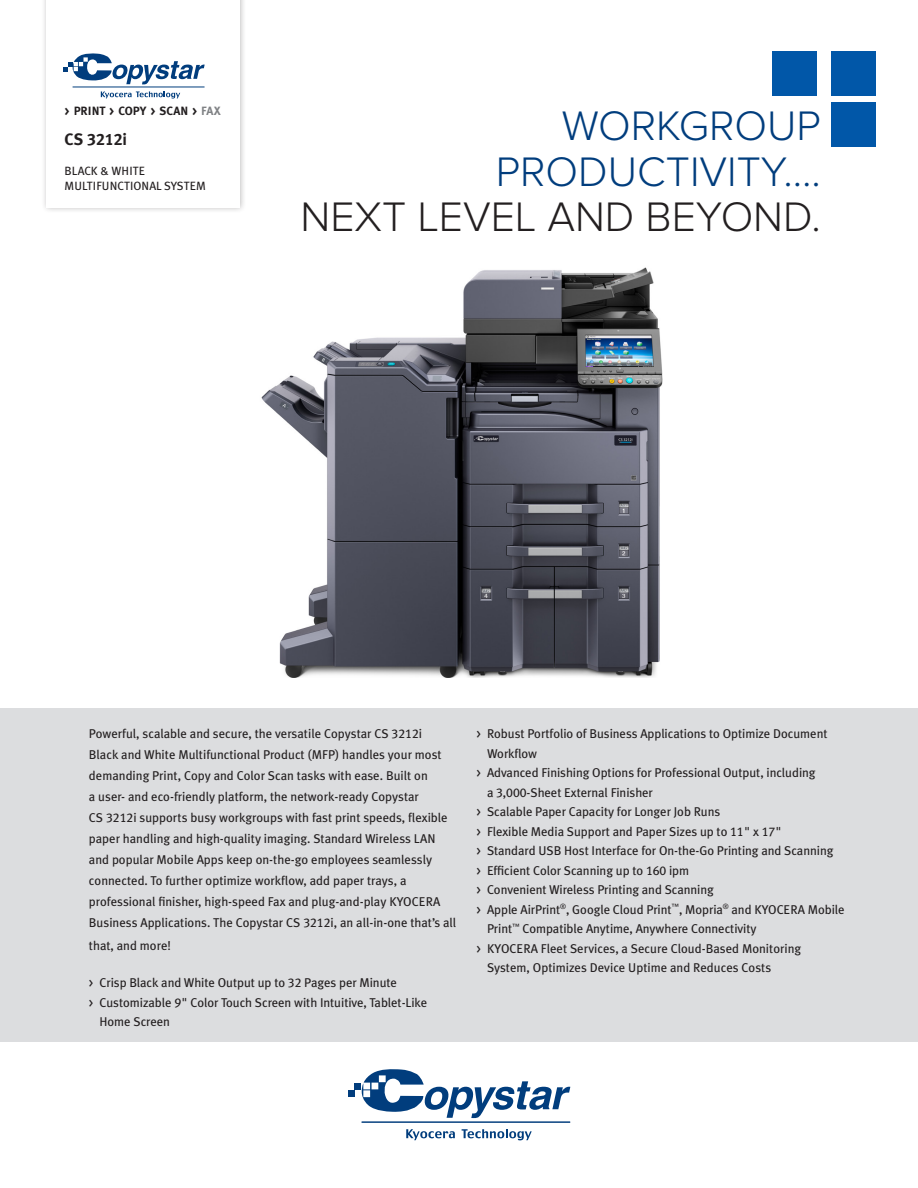
<style>
.page{position:relative;width:918px;height:1188px;background:#fff}
.page>*{position:absolute;margin:0;border:0;box-sizing:border-box;transform-origin:0 0}
.t1{font:300 42.75px/45.8px "Proxima Nova";color:#013d7d;text-align:right}
.t2{font:300 42.75px "Proxima Nova";color:#231f20}
.t3{font:16.5px "Meta Plus Bold Caps";color:#231f20}
.Bulleted_List_for_pa{font:12.75px/21px "Meta Plus";color:#231f20}
.t4{font:12px/15px "Meta Plus";letter-spacing:.005em;color:#231f20}
.t5{font:12px "Meta Plus Bold Caps";color:#231f20}
.s1{color:#808285}
.s2{font-family:"Meta Plus";font-weight:700}
.s3{font-family:"Meta Plus Book Caps"}
</style>
<div class="page">
<div style="left:41px;top:0;width:206px;height:214px;background:#231f20;opacity:.3"></div>
<div style="left:46px;top:0;width:193px;height:207px;background:#fff"></div>
<img style="left:261px;top:267px;width:402px;height:411px">
<div style="left:0;top:708px;width:918px;height:334px;background:#dcdddf"></div>
<svg style="left:362px;top:1069px;width:208px;height:49px"></svg>
<div style="left:354px;top:1083px;width:7px;height:6px;background:#013d7d"></div>
<div style="left:348px;top:1090px;width:6px;height:7px;background:#013d7d"></div>
<hr style="left:362px;top:1122px;width:208px;height:1px;background:#013d7d">
<svg style="left:406px;top:1129px;width:49px;height:11px"></svg>
<svg style="left:462px;top:1129px;width:70px;height:11px"></svg>
<svg style="left:64px;top:53px;width:141px;height:31px"></svg>
<hr style="left:73px;top:87px;width:132px;height:1px;background:#013d7d">
<svg style="left:101px;top:91px;width:79px;height:8px"></svg>
<div style="left:831px;top:52px;width:44px;height:44px;background:#0157a8"></div>
<div style="left:831px;top:102px;width:44px;height:44px;background:#0157a8"></div>
<div style="left:773px;top:52px;width:44px;height:44px;background:#0157a8"></div>
<p class="t5" style="left:65px;top:104px;width:158px">&gt; PRINT &gt; COPY &gt; SCAN &gt; <span class="s1">FAX</span></p>
<p class="t3" style="left:65px;top:130px;width:64px"><span class="s2">CS</span> 3212<span class="s2">i</span></p>
<p class="t4" style="left:65px;top:163px;width:143px">BLACK &amp; WHITE<br>MULTIFUNCTIONAL SYSTEM</p>
<p class="t1" style="left:496px;top:103px;width:327px">WORKGROUP<br>PRODUCTIVITY….</p>
<p class="t2" style="left:301px;top:193px;width:522px">NEXT LEVEL AND BEYOND.</p>
<p class="Bulleted_List_for_pa" style="left:89px;top:723px;width:369px">Powerful, scalable and secure, the versatile Copystar CS <span class="s3">3212</span>i<br>Black and White Multifunctional Product (MFP) handles your most demanding Print, Copy and Color Scan tasks with ease. Built on<br>a user- and eco-friendly platform, the network-ready Copystar<br>CS <span class="s3">3212</span>i supports busy workgroups with fast print speeds, flexible paper handling and high-quality imaging. Standard Wireless LAN and popular Mobile Apps keep on-the-go employees seamlessly connected. To further optimize workflow, add paper trays, a professional finisher, high-speed Fax and plug-and-play KYOCERA Business Applications. The Copystar CS <span class="s3">3212</span>i, an all-in-one that’s all</p>
<p class="Bulleted_List_for_pa" style="left:89px;top:935px;width:84px">that, and more!</p>
<p class="Bulleted_List_for_pa" style="left:89px;top:972px;width:310px"><span class="s3">&gt;</span> Crisp Black and White Output up to <span class="s3">32</span> Pages per Minute</p>
<p class="Bulleted_List_for_pa" style="left:100px;top:992px;width:329px;line-height:19.5px;text-indent:-11px"><span class="s3">&gt;</span> Customizable <span class="s3">9</span>" Color Touch Screen with Intuitive, Tablet-Like<br>Home Screen</p>
<p class="Bulleted_List_for_pa" style="left:487px;top:724px;width:342px;line-height:19.5px;text-indent:-11px"><span class="s3">&gt;</span> Robust Portfolio of Business Applications to Optimize Document<br>Workflow</p>
<p class="Bulleted_List_for_pa" style="left:487px;top:763px;width:330px;line-height:19.5px;text-indent:-11px"><span class="s3">&gt;</span> Advanced Finishing Options for Professional Output, including a <span class="s3">3,000</span>-Sheet External Finisher</p>
<p class="Bulleted_List_for_pa" style="left:476px;top:801px;width:245px"><span class="s3">&gt;</span> Scalable Paper Capacity for Longer Job Runs</p>
<p class="Bulleted_List_for_pa" style="left:476px;top:821px;width:307px"><span class="s3">&gt;</span> Flexible Media Support and Paper Sizes up to <span class="s3">11</span>" x <span class="s3">17</span>"</p>
<p class="Bulleted_List_for_pa" style="left:476px;top:840px;width:358px"><span class="s3">&gt;</span> Standard USB Host Interface for On-the-Go Printing and Scanning</p>
<p class="Bulleted_List_for_pa" style="left:476px;top:860px;width:214px"><span class="s3">&gt;</span> Efficient Color Scanning up to <span class="s3">160</span> ipm</p>
<p class="Bulleted_List_for_pa" style="left:476px;top:879px;width:239px"><span class="s3">&gt;</span> Convenient Wireless Printing and Scanning</p>
<p class="Bulleted_List_for_pa" style="left:487px;top:899px;width:359px;line-height:19.5px;text-indent:-11px"><span class="s3">&gt;</span> Apple AirPrint<sup>®</sup>, Google Cloud Print<sup>™</sup>, Mopria<sup>®</sup> and KYOCERA Mobile<br>Print<sup>™</sup> Compatible Anytime, Anywhere Connectivity</p>
<p class="Bulleted_List_for_pa" style="left:487px;top:938px;width:316px;line-height:19.5px;text-indent:-11px"><span class="s3">&gt;</span> KYOCERA Fleet Services, a Secure Cloud-Based Monitoring<br>System, Optimizes Device Uptime and Reduces Costs</p>
</div>
